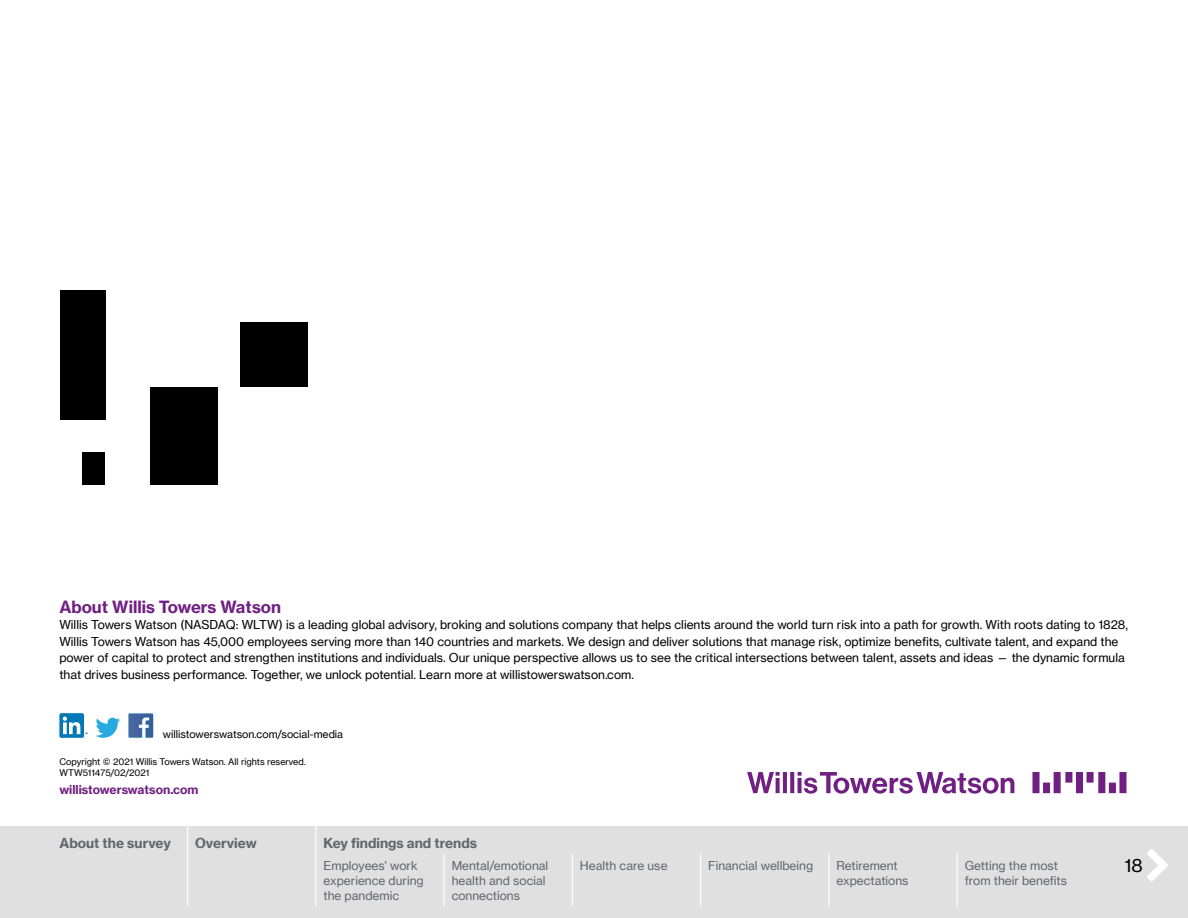
<style>
.page{position:relative;width:1188px;height:918px;background:#fff}
.page>*{position:absolute;margin:0;border:0;box-sizing:border-box;transform-origin:0 0}
.t1{font:18px "N Haas Grotesk TX Pro 55 Rg";color:#000}
.t2{font:16.5px "N Haas Grotesk TX Pro 75 Bd";color:#702082}
.t3{font:13.5px "N Haas Grotesk TX Pro 75 Bd";color:#63666a}
.t4{font:12px/16.5px "N Haas Grotesk TX Pro 55 Rg";color:#000}
.t5{font:12px/15px "N Haas Grotesk TX Pro 55 Rg";color:#63666a}
.t6{font:12px "N Haas Grotesk TX Pro 75 Bd";color:#702082}
.t7{font:10.5px "N Haas Grotesk TX Pro 55 Rg";color:#000}
.t8{font:9px/10.8px "N Haas Grotesk TX Pro 55 Rg";color:#000}
</style>
<div class="page">
<div style="left:60px;top:290px;width:45px;height:130px;background:#000"></div>
<div style="left:150px;top:387px;width:68px;height:98px;background:#000"></div>
<div style="left:240px;top:322px;width:67px;height:65px;background:#000"></div>
<div style="left:83px;top:452px;width:22px;height:32px;background:#000"></div>
<svg style="left:747px;top:772px;width:379px;height:22px"></svg>
<div style="left:59px;top:713px;width:25px;height:25px;background:#0078b5;border-radius:2px"></div>
<svg style="left:63px;top:717px;width:25px;height:17px"></svg>
<svg style="left:95px;top:718px;width:25px;height:20px"></svg>
<svg style="left:128px;top:713px;width:25px;height:25px"></svg>
<div style="left:0;top:826px;width:1188px;height:92px;background:#e0e0e1"></div>
<svg style="left:187px;top:826px;width:1px;height:28px"></svg>
<svg style="left:315px;top:826px;width:1px;height:28px"></svg>
<hr style="left:187px;top:854px;width:1px;height:52px;background:#fff">
<hr style="left:315px;top:854px;width:1px;height:52px;background:#fff">
<hr style="left:444px;top:854px;width:1px;height:52px;background:#fff">
<hr style="left:572px;top:854px;width:1px;height:52px;background:#fff">
<hr style="left:700px;top:854px;width:1px;height:52px;background:#fff">
<hr style="left:828px;top:854px;width:1px;height:52px;background:#fff">
<hr style="left:957px;top:854px;width:1px;height:52px;background:#fff">
<svg style="left:1147px;top:849px;width:21px;height:33px"></svg>
<h2 class="t2" style="left:59px;top:596px;width:223px">About Willis Towers Watson</h2>
<p class="t4" style="left:59px;top:617px;width:1070px">Willis Towers Watson (NASDAQ: WLTW) is a leading global advisory, broking and solutions company that helps clients around the world turn risk into a path for growth. With roots dating to 1828, Willis Towers Watson has 45,000 employees serving more than 140 countries and markets. We design and deliver solutions that manage risk, optimize benefits, cultivate talent, and expand the power of capital to protect and strengthen institutions and individuals. Our unique perspective allows us to see the critical intersections between talent, assets and ideas — the dynamic formula that drives business performance. Together, we unlock potential. Learn more at willistowerswatson.com.</p>
<p class="t7" style="left:163px;top:728px;width:182px">willistowerswatson.com/social-media</p>
<p class="t8" style="left:59px;top:756px;width:248px">Copyright © 2021 Willis Towers Watson. All rights reserved.<br>WTW511475/02/2021</p>
<p class="t6" style="left:59px;top:782px;width:141px">willistowerswatson.com</p>
<p class="t3" style="left:59px;top:834px;width:113px">About the survey</p>
<p class="t3" style="left:195px;top:834px;width:63px">Overview</p>
<p class="t3" style="left:323px;top:834px;width:155px">Key findings and trends</p>
<p class="t5" style="left:323px;top:858px;width:102px">Employees’ work experience during the pandemic</p>
<p class="t5" style="left:452px;top:858px;width:98px">Mental/emotional health and social connections</p>
<p class="t5" style="left:580px;top:858px;width:89px">Health care use</p>
<p class="t5" style="left:708px;top:858px;width:106px">Financial wellbeing</p>
<p class="t5" style="left:836px;top:858px;width:74px">Retirement expectations</p>
<p class="t5" style="left:965px;top:858px;width:104px">Getting the most from their benefits</p>
<h1 class="t1" style="left:1124px;top:854px;width:20px">18</h1>
</div>
